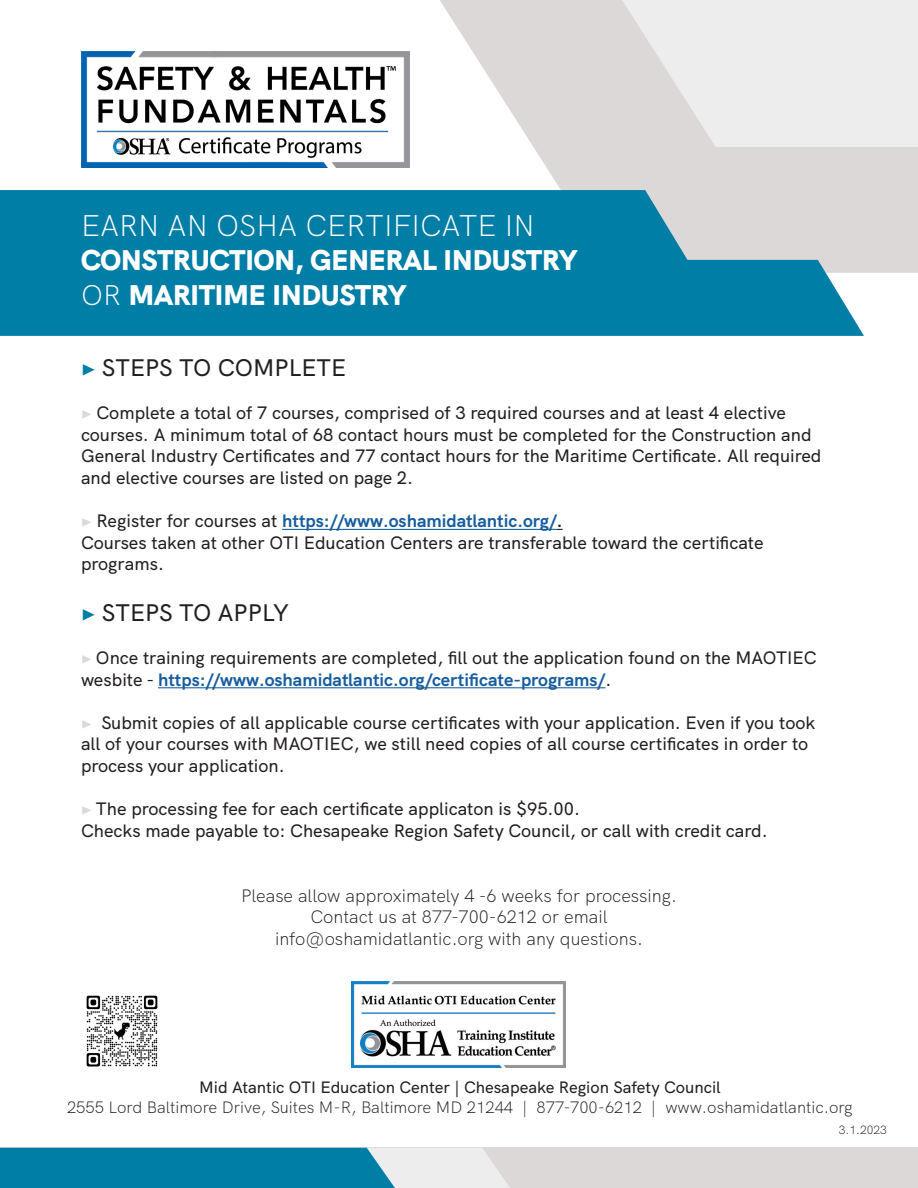
<style>
.page{position:relative;width:918px;height:1188px;background:#fff}
.page>*{position:absolute;margin:0;border:0;box-sizing:border-box;transform-origin:0 0}
.t1{font:300 30px "HK Grotesk";color:#fff}
.t2{font:900 28.5px "HK Grotesk";color:#fff}
.t3{font:500 24px "HK Grotesk";color:#231f20}
.t4{font:500 18px/21.6px "HK Grotesk";color:#231f20}
.t5{font:300 18px "HK Grotesk";color:#231f20}
.t6{font:700 18px "HK Grotesk";color:#175d9e}
.t7{font:300 16.5px "HK Grotesk";color:#231f20}
.t8{font:500 16.5px "HK Grotesk";color:#231f20}
.t9{font:300 12px "HK Grotesk";color:#231f20}
.s1{font-weight:300}
.s2{font-family:"Minion Pro";font-weight:400;color:#007ea5}
.s3{font-family:"Minion Pro";font-weight:400;color:#dcd8d7}
.s4{font-weight:500;color:#231f20}
.s5{color:#231f20}
.s6{font-weight:700;color:#175d9e}
</style>
<div class="page">
<svg style="left:757px;top:0;width:161px;height:273px;background:#e6e6e5"></svg>
<svg style="left:188px;top:0;width:569px;height:190px"></svg>
<div style="left:0;top:1148px;width:918px;height:40px;background:#dcd8d7"></div>
<svg style="left:0;top:1148px;width:510px;height:40px;background:#3a99b6"></svg>
<svg style="left:0;top:190px;width:864px;height:146px;background:#1b89ab"></svg>
<img style="left:351px;top:981px;width:215px;height:86px">
<img style="left:81px;top:52px;width:329px;height:115px">
<hr style="left:282px;top:529px;width:275px;height:1px;background:#175d9e">
<hr style="left:158px;top:687px;width:448px;height:1px;background:#175d9e">
<img style="left:86px;top:995px;width:72px;height:72px">
<p class="t1" style="left:81px;top:202px;width:455px">EARN AN OSHA CERTIFICATE IN</p>
<p class="t2" style="left:81px;top:238px;width:498px">CONSTRUCTION, GENERAL INDUSTRY</p>
<p class="t2" style="left:81px;top:273px;width:327px"><span class="s1">OR</span> MARITIME INDUSTRY</p>
<p class="t3" style="left:81px;top:349px;width:267px"><span class="s2">▶</span> STEPS TO COMPLETE</p>
<p class="t4" style="left:81px;top:401px;width:706px"><span class="s3">▶</span> Complete a total of 7 courses, comprised of 3 required courses and at least 4 elective</p>
<p class="t4" style="left:81px;top:422px;width:742px">courses. A minimum total of 68 contact hours must be completed for the Construction and<br>General Industry Certificates and 77 contact hours for the Maritime Certificate. All required and elective courses are listed on page 2.</p>
<p class="t6" style="left:81px;top:507px;width:483px"><span class="s3">▶</span> <span class="s4">Register for courses at</span> https://www.oshamidatlantic.org/<span class="s5">.</span></p>
<p class="t4" style="left:81px;top:530px;width:684px">Courses taken at other OTI Education Centers are transferable toward the certificate</p>
<p class="t4" style="left:81px;top:552px;width:84px">programs.</p>
<p class="t3" style="left:81px;top:594px;width:209px"><span class="s2">▶</span> STEPS TO APPLY</p>
<p class="t4" style="left:81px;top:645px;width:737px"><span class="s3">▶</span> Once training requirements are completed, fill out the application found on the MAOTIEC wesbite - <span class="s6">https://www.oshamidatlantic.org/certificate-programs/</span>.</p>
<p class="t4" style="left:81px;top:710px;width:736px"><span class="s3">▶</span> Submit copies of all applicable course certificates with your application. Even if you took all of your courses with MAOTIEC, we still need copies of all course certificates in order to process your application.</p>
<p class="t4" style="left:81px;top:797px;width:501px"><span class="s3">▶</span> The processing fee for each certificate applicaton is $95.00.</p>
<p class="t4" style="left:81px;top:818px;width:688px">Checks made payable to: Chesapeake Region Safety Council, or call with credit card.</p>
<p class="t5" style="left:241px;top:881px;width:437px">Please allow approximately 4 -6 weeks for processing.</p>
<p class="t5" style="left:311px;top:903px;width:298px">Contact us at 877-700-6212 or email</p>
<p class="t5" style="left:275px;top:925px;width:369px">info@oshamidatlantic.org with any questions.</p>
<p class="t8" style="left:199px;top:1075px;width:523px">Mid Atantic OTI Education Center | Chesapeake Region Safety Council</p>
<p class="t7" style="left:67px;top:1095px;width:787px">2555 Lord Baltimore Drive, Suites M-R, Baltimore MD 21244 | 877-700-6212 | www.oshamidatlantic.org</p>
<p class="t9" style="left:839px;top:1121px;width:50px">3.1.2023</p>
</div>
